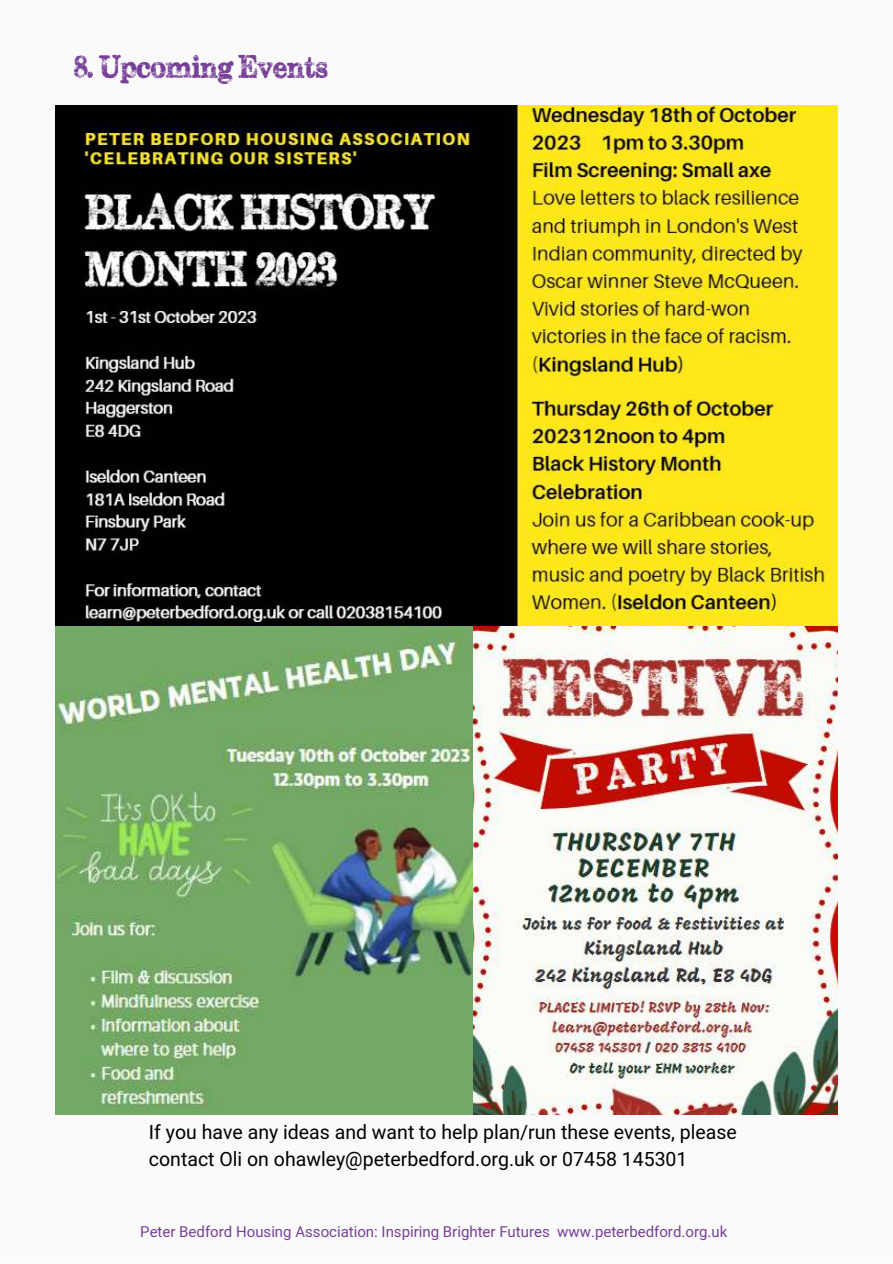
<style>
.page{position:relative;width:893px;height:1264px;background:#fff}
.page>*{position:absolute;margin:0;border:0;box-sizing:border-box;transform-origin:0 0}
.t1{font:31.5px "Subway Novella";color:#783f98}
.t2{font:19.5px/27px "Heebo";color:#000}
.t3{font:15px "Heebo";color:#783f98}
</style>
<div class="page">
<div style="left:0;top:0;width:892px;height:1262px;background:#fafafa"></div>
<img style="left:56px;top:105px;width:781px;height:1009px">
<h1 class="t1" style="left:74px;top:48px;width:255px">8. Upcoming Events</h1>
<p class="t2" style="left:149px;top:1118px;width:589px">If you have any ideas and want to help plan/run these events, please contact Oli on ohawley@peterbedford.org.uk or 07458 145301</p>
<p class="t3" style="left:140px;top:1221px;width:588px">Peter Bedford Housing Association: Inspiring Brighter Futures www.peterbedford.org.uk</p>
</div>
